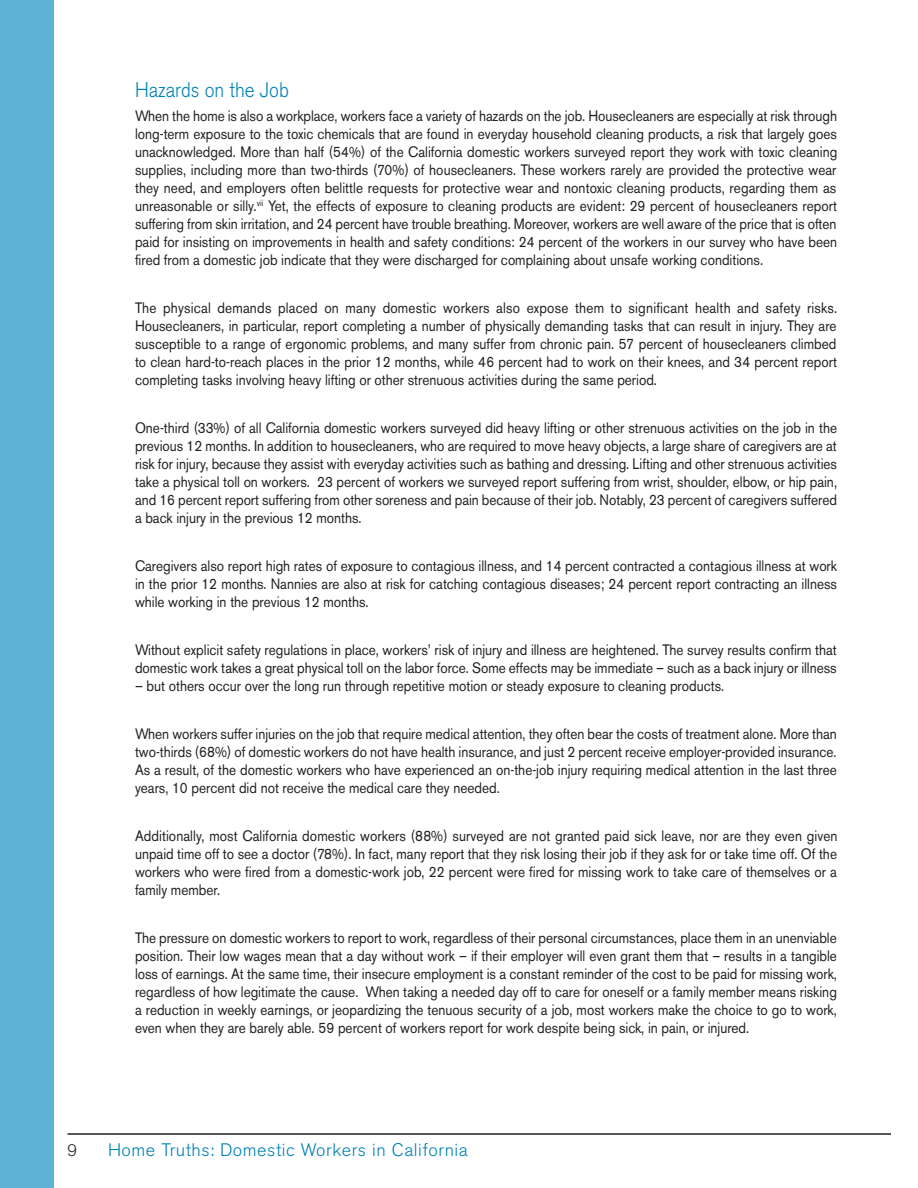
<style>
.page{position:relative;width:918px;height:1188px;background:#fff}
.page>*{position:absolute;margin:0;border:0;box-sizing:border-box;transform-origin:0 0}
.t1{font:300 21px "Akzidenz Grotesk BE";color:#0082b4;scale:.9 1}
.t2{font:300 18px "Akzidenz Grotesk BE";letter-spacing:.03em;color:#0082b4}
.t3{font:300 16.5px "Akzidenz Grotesk BE";color:#231f20}
.t4{font:15px/18px "Akzidenz Grotesk BE";color:#231f20;text-align:justify;scale:.9 1}
</style>
<div class="page">
<div style="left:0;top:0;width:54px;height:1188px;background:#5db4d6"></div>
<hr style="left:68px;top:1133px;width:823px;height:2px;background:#231f20">
<h1 class="t1" style="left:135px;top:78px;width:173px">Hazards on the Job</h1>
<p class="t4" style="left:135px;top:106px;width:782px">When the home is also a workplace, workers face a variety of hazards on the job. Housecleaners are especially at risk through long-term exposure to the toxic chemicals that are found in everyday household cleaning products, a risk that largely goes unacknowledged. More than half (54%) of the California domestic workers surveyed report they work with toxic cleaning supplies, including more than two-thirds (70%) of housecleaners. These workers rarely are provided the protective wear they need, and employers often belittle requests for protective wear and nontoxic cleaning products, regarding them as unreasonable or silly.<sup>vii</sup> Yet, the effects of exposure to cleaning products are evident: 29 percent of housecleaners report suffering from skin irritation, and 24 percent have trouble breathing. Moreover, workers are well aware of the price that is often paid for insisting on improvements in health and safety conditions: 24 percent of the workers in our survey who have been fired from a domestic job indicate that they were discharged for complaining about unsafe working conditions.</p>
<p class="t4" style="left:135px;top:298px;width:782px">The physical demands placed on many domestic workers also expose them to significant health and safety risks.<br>Housecleaners, in particular, report completing a number of physically demanding tasks that can result in injury. They are susceptible to a range of ergonomic problems, and many suffer from chronic pain. 57 percent of housecleaners climbed to clean hard-to-reach places in the prior 12 months, while 46 percent had to work on their knees, and 34 percent report completing tasks involving heavy lifting or other strenuous activities during the same period.</p>
<p class="t4" style="left:135px;top:418px;width:782px">One-third (33%) of all California domestic workers surveyed did heavy lifting or other strenuous activities on the job in the previous 12 months. In addition to housecleaners, who are required to move heavy objects, a large share of caregivers are at risk for injury, because they assist with everyday activities such as bathing and dressing. Lifting and other strenuous activities take a physical toll on workers. 23 percent of workers we surveyed report suffering from wrist, shoulder, elbow, or hip pain, and 16 percent report suffering from other soreness and pain because of their job. Notably, 23 percent of caregivers suffered a back injury in the previous 12 months.</p>
<p class="t4" style="left:135px;top:556px;width:782px">Caregivers also report high rates of exposure to contagious illness, and 14 percent contracted a contagious illness at work in the prior 12 months. Nannies are also at risk for catching contagious diseases; 24 percent report contracting an illness while working in the previous 12 months.</p>
<p class="t4" style="left:135px;top:640px;width:781px">Without explicit safety regulations in place, workers’ risk of injury and illness are heightened. The survey results confirm that domestic work takes a great physical toll on the labor force. Some effects may be immediate – such as a back injury or illness</p>
<p class="t4" style="left:135px;top:676px;width:656px">– but others occur over the long run through repetitive motion or steady exposure to cleaning products.</p>
<p class="t4" style="left:135px;top:724px;width:782px">When workers suffer injuries on the job that require medical attention, they often bear the costs of treatment alone. More than two-thirds (68%) of domestic workers do not have health insurance, and just 2 percent receive employer-provided insurance.<br>As a result, of the domestic workers who have experienced an on-the-job injury requiring medical attention in the last three years, 10 percent did not receive the medical care they needed.</p>
<p class="t4" style="left:135px;top:827px;width:782px">Additionally, most California domestic workers (88%) surveyed are not granted paid sick leave, nor are they even given unpaid time off to see a doctor (78%). In fact, many report that they risk losing their job if they ask for or take time off. Of the workers who were fired from a domestic-work job, 22 percent were fired for missing work to take care of themselves or a family member.</p>
<p class="t4" style="left:135px;top:929px;width:782px">The pressure on domestic workers to report to work, regardless of their personal circumstances, place them in an unenviable position. Their low wages mean that a day without work – if their employer will even grant them that – results in a tangible loss of earnings. At the same time, their insecure employment is a constant reminder of the cost to be paid for missing work, regardless of how legitimate the cause. When taking a needed day off to care for oneself or a family member means risking a reduction in weekly earnings, or jeopardizing the tenuous security of a job, most workers make the choice to go to work, even when they are barely able. 59 percent of workers report for work despite being sick, in pain, or injured.</p>
<p class="t3" style="left:68px;top:1141px;width:11px">9</p>
<p class="t2" style="left:108px;top:1140px;width:361px">Home Truths: Domestic Workers in California</p>
</div>
